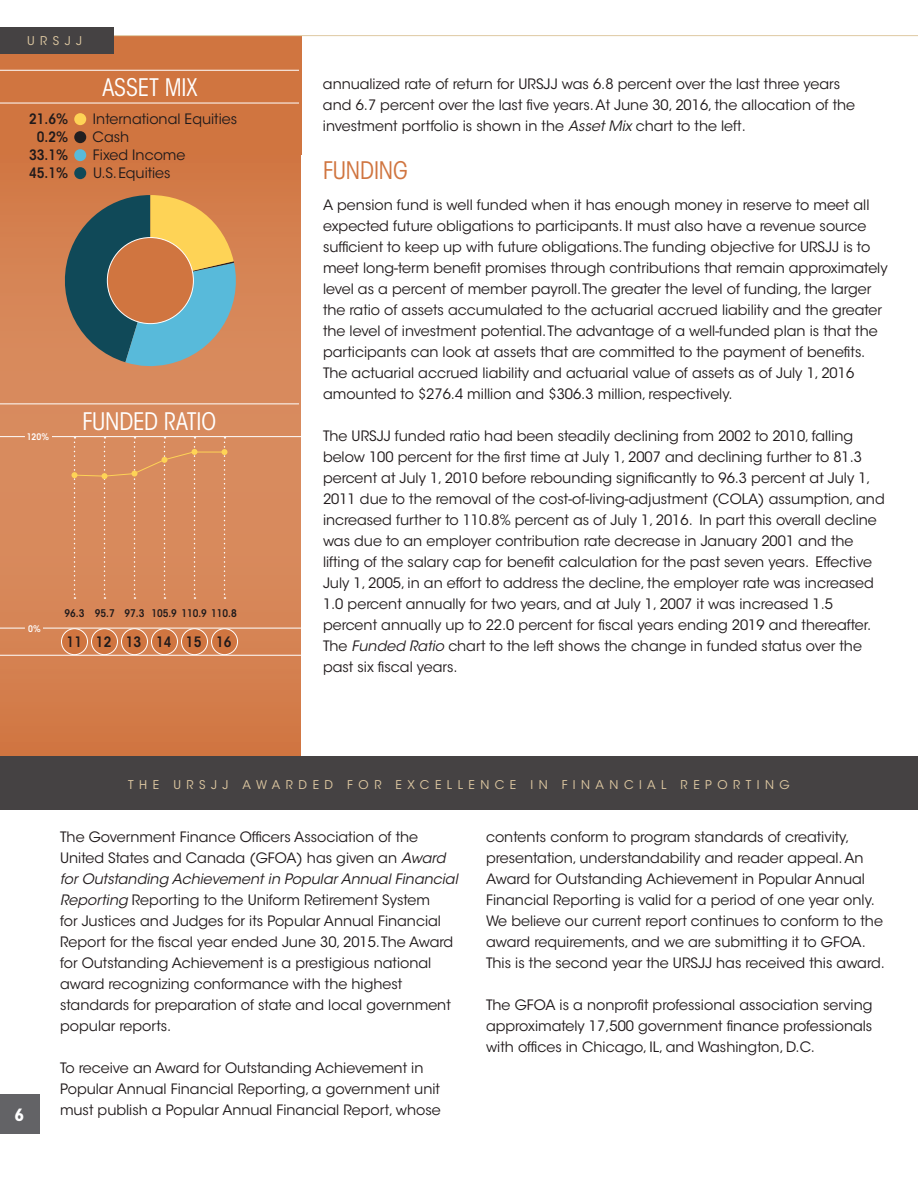
<style>
.page{position:relative;width:918px;height:1188px;background:#fff}
.page>*{position:absolute;margin:0;border:0;box-sizing:border-box;transform-origin:0 0}
.t1{font:condensed 24px "ITC Avant Garde Std";letter-spacing:-.005em;color:#fff}
.t2{font:condensed 24px "ITC Avant Garde Std";letter-spacing:-.005em;color:#d07540}
.t3{font:700 18px "Gill Sans Std";color:#fff}
.t4{font:14.25px/21px "ITC Avant Garde Std";color:#201a1b}
.t5{font:600 condensed 14.25px/18px "ITC Avant Garde Std";color:#201a1b;text-align:center}
.t6{font:12px "ITC Avant Garde Std";letter-spacing:.455em;color:#dfc9a2}
.t7{font:600 condensed 10.5px "ITC Avant Garde Std";color:#201a1b}
.t8{font:600 condensed 9px "ITC Avant Garde Std";color:#fff}
.s1{font-style:italic}
</style>
<div class="page">
<div style="left:0;top:1095px;width:39px;height:39px;background:#636366"></div>
<svg style="left:0;top:154px;width:301px;height:602px;background:#d58353"></svg>
<div style="left:0;top:36px;width:301px;height:118px;background:#d07540"></div>
<hr style="left:0;top:35px;width:918px;height:1px;background:#dfc9a2">
<svg style="left:55px;top:195px;width:189px;height:172px;background:#878972"></svg>
<hr style="left:917px;top:0;width:1px;height:434px;background:#201a1b">
<div style="left:0;top:756px;width:918px;height:54px;background:#454243"></div>
<div style="left:0;top:27px;width:113px;height:27px;background:#454243"></div>
<hr style="left:0;top:103px;width:299px;height:1px;background:#fff">
<svg style="left:0;top:436px;width:25px;height:1px"></svg>
<svg style="left:0;top:628px;width:25px;height:1px"></svg>
<hr style="left:52px;top:436px;width:249px;height:1px;background:#fff">
<hr style="left:43px;top:628px;width:258px;height:1px;background:#fff">
<hr style="left:0;top:655px;width:301px;height:1px;background:#fff">
<hr style="left:0;top:70px;width:299px;height:1px;background:#fff">
<hr style="left:0;top:404px;width:299px;height:1px;background:#fff">
<div style="left:74px;top:131px;width:12px;height:12px;background:#231f20;border-radius:50%"></div>
<div style="left:74px;top:149px;width:12px;height:12px;background:#58bada;border-radius:50%"></div>
<div style="left:74px;top:167px;width:12px;height:12px;background:#104958;border-radius:50%"></div>
<div style="left:74px;top:113px;width:12px;height:12px;background:#fed356;border-radius:50%"></div>
<div style="left:107px;top:238px;width:86px;height:86px;background:#d07540;border-radius:50%"></div>
<div style="left:62px;top:629px;width:25px;height:26px;background:#d07540;border-radius:50%"></div>
<div style="left:61px;top:628px;width:27px;height:27px;border:1px solid #fff;border-radius:50%"></div>
<div style="left:92px;top:629px;width:25px;height:26px;background:#d07540;border-radius:50%"></div>
<div style="left:91px;top:628px;width:27px;height:27px;border:1px solid #fff;border-radius:50%"></div>
<div style="left:122px;top:629px;width:25px;height:26px;background:#d07540;border-radius:50%"></div>
<div style="left:121px;top:628px;width:27px;height:27px;border:1px solid #fff;border-radius:50%"></div>
<div style="left:152px;top:629px;width:25px;height:26px;background:#d07540;border-radius:50%"></div>
<div style="left:151px;top:628px;width:27px;height:27px;border:1px solid #fff;border-radius:50%"></div>
<div style="left:182px;top:629px;width:25px;height:26px;background:#d07540;border-radius:50%"></div>
<div style="left:181px;top:628px;width:27px;height:27px;border:1px solid #fff;border-radius:50%"></div>
<div style="left:212px;top:629px;width:26px;height:26px;background:#d07540;border-radius:50%"></div>
<div style="left:211px;top:628px;width:27px;height:27px;border:1px solid #fff;border-radius:50%"></div>
<div style="left:72px;top:437px;width:156px;height:162px;background:#d88a5d"></div>
<p class="t6" style="left:27px;top:34px;width:57px">URSJJ</p>
<p class="t5" style="left:29px;top:110px;width:41px">21.6%</p>
<p class="t5" style="left:29px;top:128px;width:41px">0.2%<br>33.1%<br>45.1%</p>
<p class="t1" style="left:102px;top:73px;width:97px">ASSET MIX</p>
<p class="t4" style="left:93px;top:109px;width:146px">International Equities</p>
<p class="t4" style="left:93px;top:128px;width:94px;line-height:18px">Cash<br>Fixed Income<br>U.S. Equities</p>
<p class="t8" style="left:27px;top:431px;width:24px">120%</p>
<p class="t1" style="left:82px;top:406px;width:135px">FUNDED RATIO</p>
<p class="t8" style="left:28px;top:623px;width:14px">0%</p>
<p class="t7" style="left:65px;top:607px;width:174px">96.3 95.7 97.3 105.9 110.9 110.8</p>
<p class="t5" style="left:67px;top:633px;width:166px">11 12 13 14 15 16</p>
<p class="t4" style="left:323px;top:73px;width:534px">annualized rate of return for URSJJ was 6.8 percent over the last three years and 6.7 percent over the last five years. At June 30, 2016, the allocation of the investment portfolio is shown in the <span class="s1">Asset Mix</span> chart to the left.</p>
<p class="t2" style="left:323px;top:155px;width:86px">FUNDING</p>
<p class="t4" style="left:323px;top:195px;width:566px">A pension fund is well funded when it has enough money in reserve to meet all expected future obligations to participants. It must also have a revenue source sufficient to keep up with future obligations. The funding objective for URSJJ is to meet long-term benefit promises through contributions that remain approximately level as a percent of member payroll. The greater the level of funding, the larger the ratio of assets accumulated to the actuarial accrued liability and the greater the level of investment potential. The advantage of a well-funded plan is that the participants can look at assets that are committed to the payment of benefits.<br>The actuarial accrued liability and actuarial value of assets as of July 1, 2016 amounted to $276.4 million and $306.3 million, respectively.</p>
<p class="t4" style="left:323px;top:426px;width:563px">The URSJJ funded ratio had been steadily declining from 2002 to 2010, falling below 100 percent for the first time at July 1, 2007 and declining further to 81.3 percent at July 1, 2010 before rebounding significantly to 96.3 percent at July 1, 2011 due to the removal of the cost-of-living-adjustment (COLA) assumption, and increased further to 110.8% percent as of July 1, 2016. In part this overall decline was due to an employer contribution rate decrease in January 2001 and the lifting of the salary cap for benefit calculation for the past seven years. Effective July 1, 2005, in an effort to address the decline, the employer rate was increased 1.0 percent annually for two years, and at July 1, 2007 it was increased 1.5 percent annually up to 22.0 percent for fiscal years ending 2019 and thereafter.<br>The <span class="s1">Funded Ratio</span> chart to the left shows the change in funded status over the past six fiscal years.</p>
<p class="t3" style="left:15px;top:1104px;width:11px">6</p>
<p class="t6" style="left:128px;top:777px;width:663px">THE URSJJ AWARDED FOR EXCELLENCE IN FINANCIAL REPORTING</p>
<p class="t4" style="left:60px;top:826px;width:399px">The Government Finance Officers Association of the United States and Canada (GFOA) has given an <span class="s1">Award for Outstanding Achievement in Popular Annual Financial Reporting</span> Reporting to the Uniform Retirement System<br>for Justices and Judges for its Popular Annual Financial Report for the fiscal year ended June 30, 2015. The Award for Outstanding Achievement is a prestigious national award recognizing conformance with the highest standards for preparation of state and local government popular reports.</p>
<p class="t4" style="left:60px;top:1057px;width:382px">To receive an Award for Outstanding Achievement in<br>Popular Annual Financial Reporting, a government unit must publish a Popular Annual Financial Report, whose</p>
<p class="t4" style="left:486px;top:826px;width:400px">contents conform to program standards of creativity, presentation, understandability and reader appeal. An Award for Outstanding Achievement in Popular Annual Financial Reporting is valid for a period of one year only.<br>We believe our current report continues to conform to the award requirements, and we are submitting it to GFOA.<br>This is the second year the URSJJ has received this award.</p>
<p class="t4" style="left:486px;top:994px;width:388px;text-align:justify">The GFOA is a nonprofit professional association serving approximately 17,500 government finance professionals with offices in Chicago, IL, and Washington, D.C.</p>
</div>
